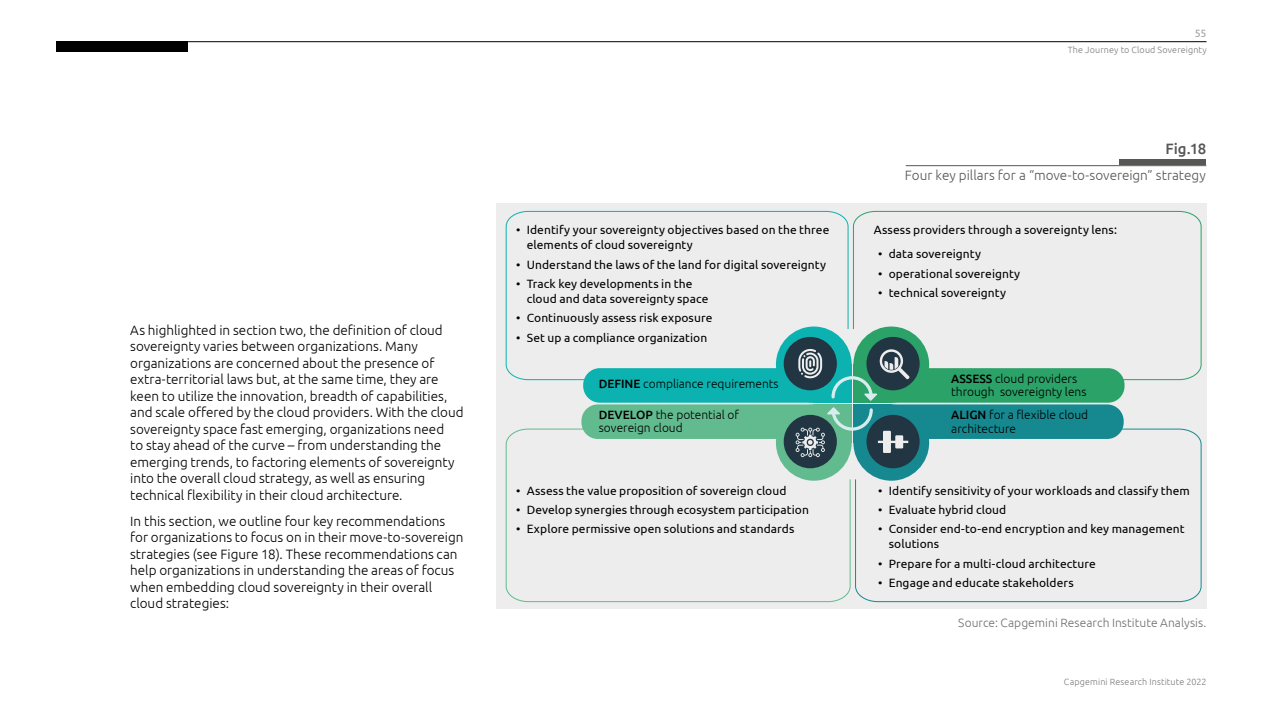
<style>
.page{position:relative;width:1263px;height:711px;background:#fff}
.page>*{position:absolute;margin:0;border:0;box-sizing:border-box;transform-origin:0 0}
.t1{font:500 15px "Ubuntu";color:#575756}
.t2{font:300 13.5px/16.5px "Ubuntu";color:#000}
.t3{font:300 13.5px "Ubuntu";color:#575756}
.t4{font:12px/15px "Ubuntu";letter-spacing:.005em;color:#000}
.t5{font:300 12px/13.5px "Ubuntu";color:#000}
.t6{font:300 12px "Ubuntu";letter-spacing:.005em;color:#706f6f}
.t7{font:10.5px "Ubuntu";color:#9d9d9c}
.t8{font:300 9px "Ubuntu";letter-spacing:.015em;color:#7c7b7b}
.s1{font-weight:500}
</style>
<div class="page">
<hr style="left:906px;top:165px;width:300px;height:1px;background:#575756">
<div style="left:1119px;top:159px;width:87px;height:5px;background:#575756"></div>
<div style="left:496px;top:203px;width:711px;height:405px;background:#ededed"></div>
<svg style="left:855px;top:428px;width:347px;height:174px"></svg>
<svg style="left:505px;top:428px;width:346px;height:174px"></svg>
<div style="left:581px;top:404px;width:246px;height:34px;background:#62ba8f;border-radius:16px"></div>
<div style="left:874px;top:404px;width:250px;height:34px;background:#168990;border-radius:16px"></div>
<div style="left:583px;top:368px;width:258px;height:34px;background:#0bb2b0;border-radius:17px"></div>
<div style="left:873px;top:368px;width:251px;height:34px;background:#2ba268;border-radius:16px"></div>
<div style="left:813px;top:363px;width:39px;height:39px;background:#0bb2b0"></div>
<div style="left:853px;top:363px;width:39px;height:39px;background:#2ba268"></div>
<div style="left:813px;top:404px;width:39px;height:39px;background:#62ba8f"></div>
<div style="left:776px;top:404px;width:76px;height:76px;background:#62ba8f;border-radius:50%"></div>
<div style="left:853px;top:404px;width:39px;height:39px;background:#168990"></div>
<div style="left:853px;top:404px;width:76px;height:76px;background:#168990;border-radius:50%"></div>
<svg style="left:505px;top:210px;width:344px;height:170px"></svg>
<svg style="left:852px;top:210px;width:350px;height:170px"></svg>
<div style="left:866px;top:336px;width:54px;height:54px;background:#213543;border-radius:50%"></div>
<div style="left:784px;top:336px;width:53px;height:54px;background:#213543;border-radius:50%"></div>
<svg style="left:798px;top:349px;width:24px;height:29px"></svg>
<svg style="left:830px;top:349px;width:79px;height:51px"></svg>
<div style="left:866px;top:414px;width:54px;height:54px;background:#213543;border-radius:50%"></div>
<div style="left:784px;top:414px;width:53px;height:54px;background:#213543;border-radius:50%"></div>
<svg style="left:795px;top:407px;width:113px;height:50px"></svg>
<div style="left:56px;top:41px;width:131px;height:11px;background:#000"></div>
<hr style="left:186px;top:41px;width:1020px;height:1px;background:#000">
<p class="t2" style="left:130px;top:321px;width:335px">As highlighted in section two, the definition of cloud sovereignty varies between organizations. Many organizations are concerned about the presence of extra-territorial laws but, at the same time, they are keen to utilize the innovation, breadth of capabilities, and scale offered by the cloud providers. With the cloud sovereignty space fast emerging, organizations need<br>to stay ahead of the curve – from understanding the emerging trends, to factoring elements of sovereignty into the overall cloud strategy, as well as ensuring technical flexibility in their cloud architecture.</p>
<p class="t2" style="left:130px;top:511px;width:335px">In this section, we outline four key recommendations for organizations to focus on in their move-to-sovereign strategies (see Figure 18). These recommendations can help organizations in understanding the areas of focus when embedding cloud sovereignty in their overall cloud strategies:</p>
<p class="t7" style="left:1195px;top:27px;width:13px">55</p>
<p class="t8" style="left:1068px;top:44px;width:140px">The Journey to Cloud Sovereignty</p>
<p class="t4" style="left:527px;top:222px;width:304px;text-indent:-11px">• Identify your sovereignty objectives based on the three elements of cloud sovereignty</p>
<p class="t4" style="left:516px;top:256px;width:311px">• Understand the laws of the land for digital sovereignty</p>
<p class="t4" style="left:527px;top:276px;width:183px;text-indent:-11px">• Track key developments in the cloud and data sovereignty space</p>
<p class="t4" style="left:516px;top:310px;width:198px">• Continuously assess risk exposure</p>
<p class="t4" style="left:516px;top:329px;width:193px">• Set up a compliance organization</p>
<p class="t1" style="left:1165px;top:139px;width:42px">Fig.18</p>
<p class="t3" style="left:905px;top:167px;width:302px">Four key pillars for a “move-to-sovereign” strategy</p>
<p class="t4" style="left:874px;top:222px;width:245px">Assess providers through a sovereignty lens:</p>
<p class="t4" style="left:878px;top:246px;width:104px">• data sovereignty</p>
<p class="t4" style="left:878px;top:265px;width:144px">• operational sovereignty</p>
<p class="t4" style="left:878px;top:284px;width:129px">• technical sovereignty</p>
<p class="t5" style="left:599px;top:376px;width:181px"><span class="s1">DEFINE</span> compliance requirements</p>
<p class="t5" style="left:951px;top:371px;width:137px"><span class="s1">ASSESS</span> cloud providers through sovereignty lens</p>
<p class="t5" style="left:599px;top:407px;width:142px"><span class="s1">DEVELOP</span> the potential of sovereign cloud</p>
<p class="t5" style="left:951px;top:407px;width:138px"><span class="s1">ALIGN</span> for a flexible cloud architecture</p>
<p class="t4" style="left:516px;top:482px;width:272px">• Assess the value proposition of sovereign cloud</p>
<p class="t4" style="left:516px;top:501px;width:294px">• Develop synergies through ecosystem participation</p>
<p class="t4" style="left:516px;top:521px;width:280px">• Explore permissive open solutions and standards</p>
<p class="t4" style="left:878px;top:482px;width:313px">• Identify sensitivity of your workloads and classify them</p>
<p class="t4" style="left:878px;top:501px;width:130px">• Evaluate hybrid cloud</p>
<p class="t4" style="left:889px;top:521px;width:297px;text-indent:-11px">• Consider end-to-end encryption and key management solutions</p>
<p class="t4" style="left:878px;top:555px;width:219px">• Prepare for a multi-cloud architecture</p>
<p class="t4" style="left:878px;top:574px;width:197px">• Engage and educate stakeholders</p>
<p class="t6" style="left:958px;top:615px;width:250px">Source: Capgemini Research Institute Analysis.</p>
<p class="t8" style="left:1064px;top:676px;width:144px">Capgemini Research Institute 2022</p>
</div>
